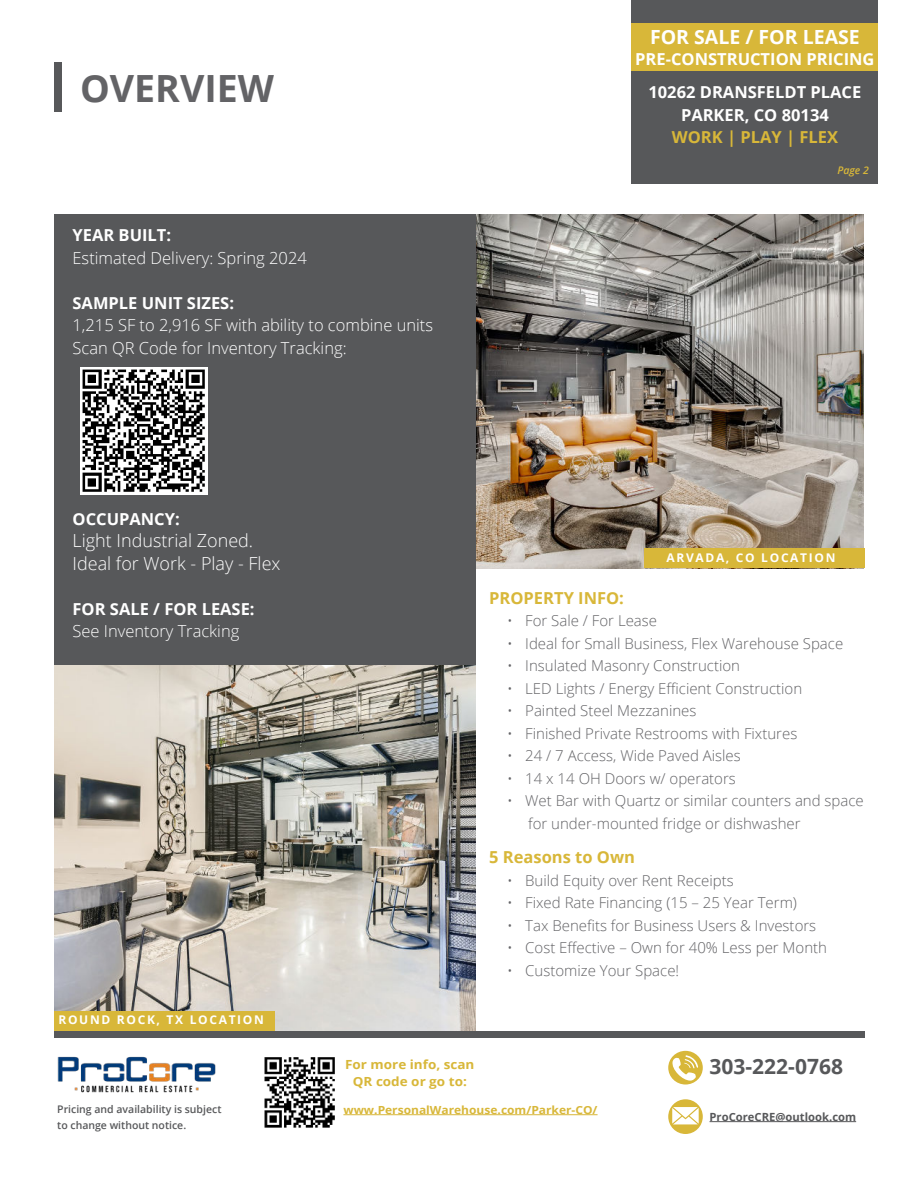
<style>
.page{position:relative;width:918px;height:1188px;background:#fff}
.page>*{position:absolute;margin:0;border:0;box-sizing:border-box;transform-origin:0 0}
.t1{font:700 37.5px "Open Sans";color:#636366}
.t2{font:700 21px "Open Sans";color:#57585a}
.t3{font:700 19.5px "Open Sans";color:#fff}
.t4{font:300 18px/22.5px "Open Sans";color:#fff}
.t5{font:300 16.5px/22.5px "Open Sans";color:#fff}
.t6{font:700 16.5px/22.5px "Open Sans";color:#fff;text-align:center}
.t7{font:700 16.5px "Open Sans";color:#d8b739}
.t8{font:300 15px/22.5px "Open Sans";color:#636366}
.t9{font:700 12.6px/16.5px "Open Sans";color:#d8b739;text-align:center;scale:1.08 1}
.t10{font:700 12px "Open Sans";letter-spacing:.14em;color:#fff}
.t11{font:700 11.25px "Open Sans";color:#57585a}
.t12{font:700 11.1px "Open Sans";color:#d8b739;scale:1.08 1}
.t13{font:600 10.5px/16.5px "Open Sans";color:#57585a}
.t14{font:italic 600 10.5px "Open Sans";color:#d8b739}
</style>
<div class="page">
<div style="left:632px;top:0;width:246px;height:184px;background:#57585a"></div>
<div style="left:54px;top:63px;width:8px;height:49px;background:#57585a"></div>
<div style="left:632px;top:23px;width:246px;height:48px;background:#d8b739"></div>
<div style="left:54px;top:1032px;width:810px;height:6px;background:#57585a"></div>
<hr style="left:710px;top:1121px;width:146px;height:1px;background:#57585a">
<img style="left:57px;top:1056px;width:159px;height:37px">
<img style="left:265px;top:1057px;width:70px;height:71px">
<hr style="left:343px;top:1114px;width:255px;height:1px;background:#d8b739">
<svg style="left:668px;top:1051px;width:35px;height:34px"></svg>
<svg style="left:672px;top:1055px;width:26px;height:26px"></svg>
<svg style="left:668px;top:1099px;width:35px;height:35px"></svg>
<svg style="left:672px;top:1107px;width:27px;height:17px"></svg>
<img style="left:475px;top:214px;width:389px;height:354px">
<img style="left:54px;top:665px;width:421px;height:366px">
<div style="left:54px;top:214px;width:421px;height:451px;background:#57585a"></div>
<div style="left:644px;top:548px;width:220px;height:20px;background:#d8b739"></div>
<div style="left:54px;top:1011px;width:220px;height:20px;background:#d8b739"></div>
<img style="left:80px;top:367px;width:127px;height:128px">
<h1 class="t1" style="left:80px;top:73px;width:196px">OVERVIEW</h1>
<p class="t6" style="left:73px;top:226px;width:100px">YEAR BUILT:</p>
<p class="t5" style="left:73px;top:248px;width:236px">Estimated Delivery: Spring 2024</p>
<p class="t6" style="left:73px;top:293px;width:163px">SAMPLE UNIT SIZES:</p>
<p class="t5" style="left:73px;top:316px;width:362px">1,215 SF to 2,916 SF with ability to combine units<br>Scan QR Code for Inventory Tracking:</p>
<h3 class="t3" style="left:650px;top:25px;width:211px">FOR SALE / FOR LEASE</h3>
<p class="t6" style="left:635px;top:48px;width:241px">PRE-CONSTRUCTION PRICING</p>
<p class="t6" style="left:648px;top:83px;width:214px">10262 DRANSFELDT PLACE<br>PARKER, CO 80134</p>
<p class="t7" style="left:672px;top:131px;width:168px">WORK | PLAY | FLEX</p>
<p class="t14" style="left:837px;top:167px;width:33px">Page 2</p>
<p class="t6" style="left:73px;top:509px;width:109px">OCCUPANCY:</p>
<p class="t4" style="left:73px;top:531px;width:210px">Light Industrial Zoned.<br>Ideal for Work - Play - Flex</p>
<p class="t6" style="left:73px;top:599px;width:184px">FOR SALE / FOR LEASE:</p>
<p class="t5" style="left:73px;top:620px;width:168px">See Inventory Tracking</p>
<p class="t10" style="left:58px;top:1015px;width:207px">ROUND ROCK, TX LOCATION</p>
<p class="t10" style="left:666px;top:553px;width:171px">ARVADA, CO LOCATION</p>
<p class="t7" style="left:489px;top:591px;width:136px">PROPERTY INFO:</p>
<p class="t8" style="left:507px;top:611px;width:151px">• For Sale / For Lease</p>
<p class="t8" style="left:507px;top:633px;width:338px">• Ideal for Small Business, Flex Warehouse Space</p>
<p class="t8" style="left:507px;top:656px;width:234px">• Insulated Masonry Construction</p>
<p class="t8" style="left:507px;top:676px;width:297px">• LED Lights / Energy Efficient Construction</p>
<p class="t8" style="left:507px;top:701px;width:191px">• Painted Steel Mezzanines</p>
<p class="t8" style="left:507px;top:723px;width:292px">• Finished Private Restrooms with Fixtures</p>
<p class="t8" style="left:507px;top:746px;width:235px">• 24 / 7 Access, Wide Paved Aisles</p>
<p class="t8" style="left:507px;top:768px;width:230px">• 14 x 14 OH Doors w/ operators</p>
<p class="t8" style="left:528px;top:791px;width:337px;text-indent:-21px">• Wet Bar with Quartz or similar counters and space for under-mounted fridge or dishwasher</p>
<p class="t7" style="left:489px;top:850px;width:147px">5 Reasons to Own</p>
<p class="t8" style="left:507px;top:870px;width:228px">• Build Equity over Rent Receipts</p>
<p class="t8" style="left:507px;top:893px;width:291px">• Fixed Rate Financing (15 – 25 Year Term)</p>
<p class="t8" style="left:507px;top:913px;width:311px">• Tax Benefits for Business Users &amp; Investors</p>
<p class="t8" style="left:507px;top:936px;width:321px">• Cost Effective – Own for 40% Less per Month</p>
<p class="t8" style="left:507px;top:958px;width:173px">• Customize Your Space!</p>
<p class="t13" style="left:57px;top:1102px;width:166px">Pricing and availability is subject to change without notice.</p>
<p class="t9" style="left:345px;top:1058px;width:121px">For more info, scan<br>QR code or go to:</p>
<p class="t12" style="left:343px;top:1105px;width:237px">www.PersonalWarehouse.com/Parker-CO/</p>
<h2 class="t2" style="left:710px;top:1058px;width:135px">303-222-0768</h2>
<p class="t11" style="left:710px;top:1112px;width:148px">ProCoreCRE@outlook.com</p>
</div>
